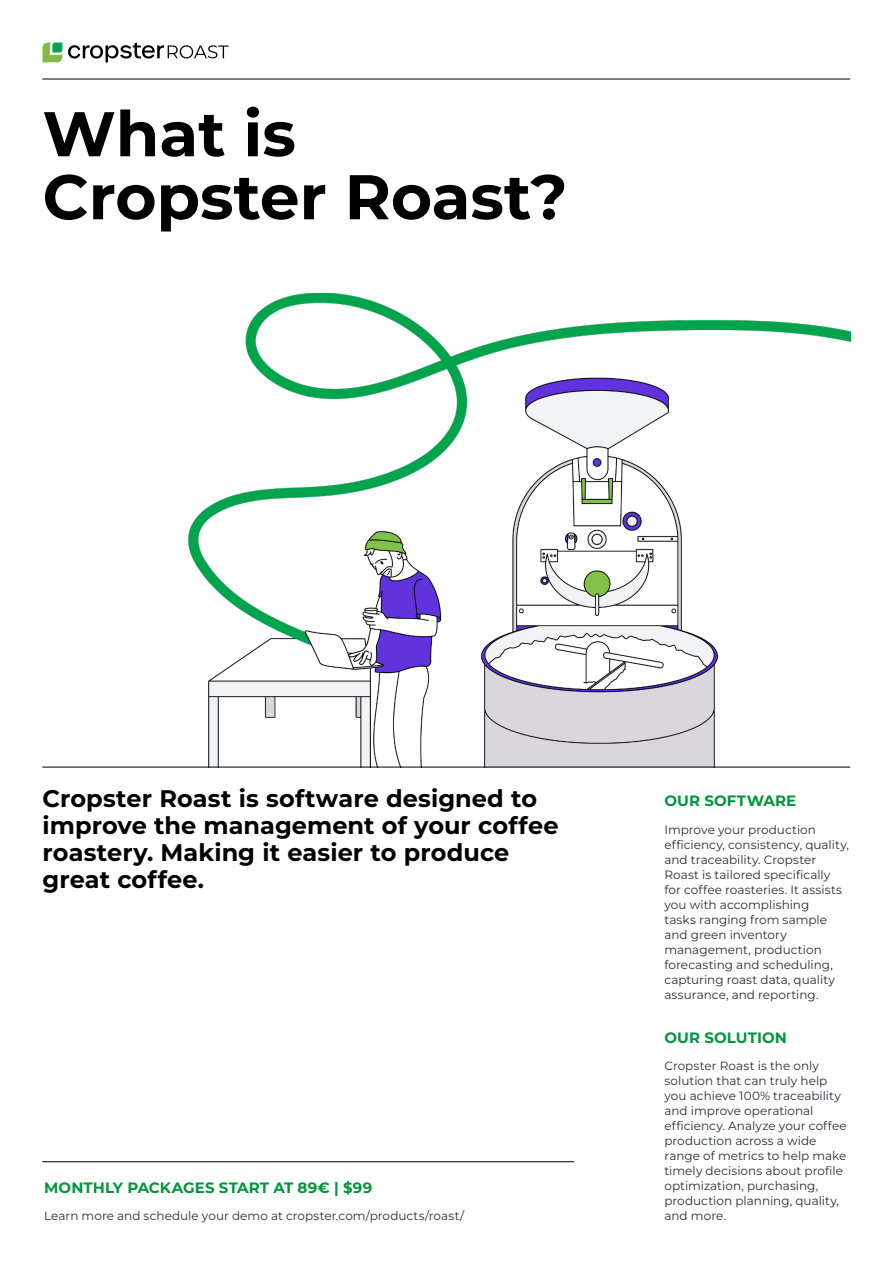
<style>
.page{position:relative;width:893px;height:1263px;background:#fff}
.page>*{position:absolute;margin:0;border:0;box-sizing:border-box;transform-origin:0 0}
.t1{font:700 63px/63px "Montserrat";color:#000}
.t2{font:700 24px/27px "Montserrat";color:#000}
.t3{font:700 15px "Montserrat";letter-spacing:.01em;color:#00963b}
.t4{font:12px/15px "Montserrat";letter-spacing:.005em;color:#282e39}
</style>
<div class="page">
<img style="left:181px;top:293px;width:669px;height:474px">
<hr style="left:42px;top:79px;width:808px;height:1px;background:#000">
<hr style="left:42px;top:767px;width:808px;height:1px;background:#000">
<hr style="left:42px;top:1161px;width:532px;height:1px;background:#000">
<svg style="left:43px;top:43px;width:186px;height:20px"></svg>
<h1 class="t1" style="left:43px;top:101px;width:526px">What is<br>Cropster Roast?</h1>
<h2 class="t2" style="left:43px;top:784px;width:517px">Cropster Roast is software designed to improve the management of your coffee roastery. Making it easier to produce great coffee.</h2>
<p class="t3" style="left:44px;top:1177px;width:330px">MONTHLY PACKAGES START AT 89€ | $99</p>
<p class="t4" style="left:44px;top:1208px;width:421px">Learn more and schedule your demo at cropster.com/products/roast/</p>
<p class="t3" style="left:664px;top:791px;width:133px">OUR SOFTWARE</p>
<p class="t4" style="left:664px;top:822px;width:186px">Improve your production efficiency, consistency, quality, and traceability. Cropster<br>Roast is tailored specifically for coffee roasteries. It assists you with accomplishing<br>tasks ranging from sample and green inventory management, production forecasting and scheduling, capturing roast data, quality assurance, and reporting.</p>
<p class="t3" style="left:664px;top:1027px;width:124px">OUR SOLUTION</p>
<p class="t4" style="left:664px;top:1058px;width:184px">Cropster Roast is the only solution that can truly help you achieve 100% traceability and improve operational efficiency. Analyze your coffee production across a wide range of metrics to help make timely decisions about profile optimization, purchasing, production planning, quality, and more.</p>
</div>
